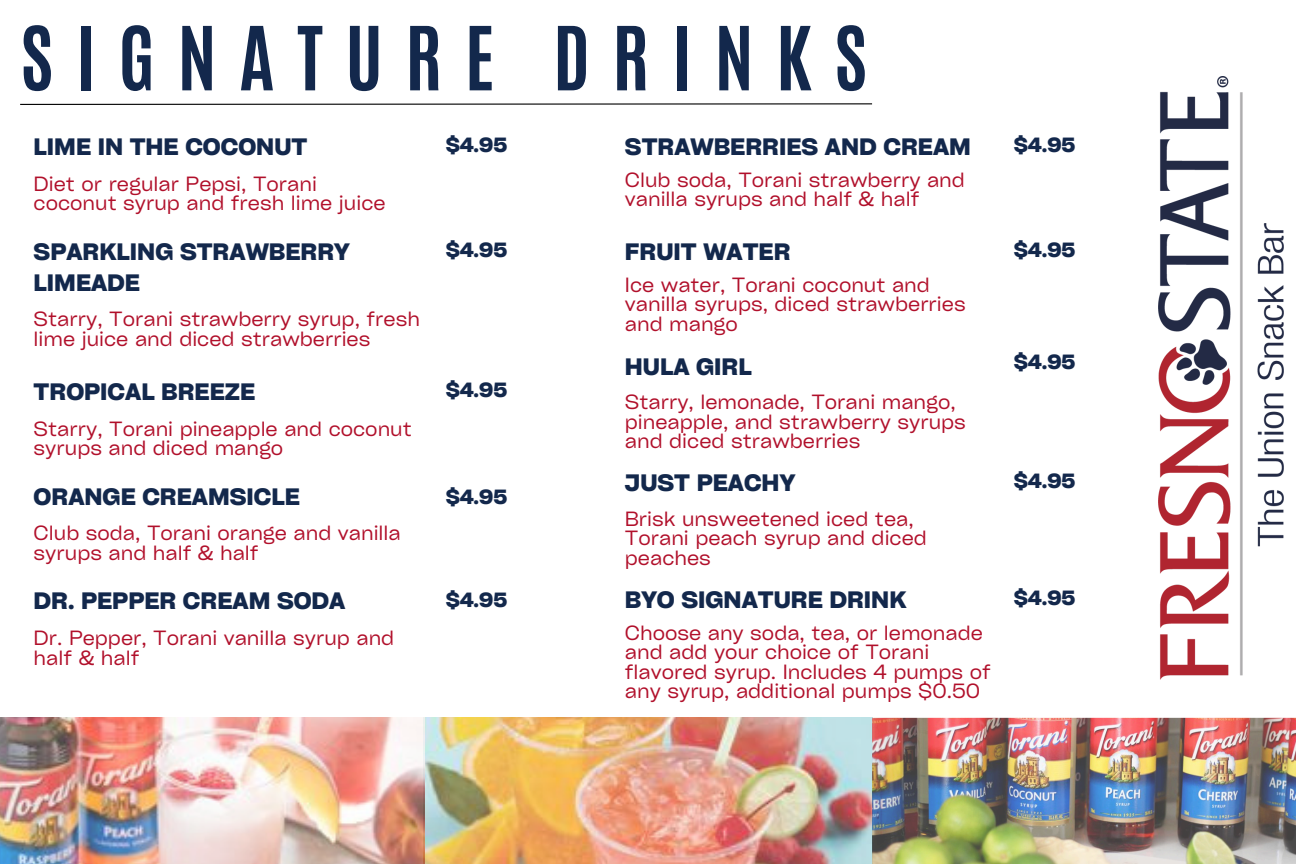
<style>
.page{position:relative;width:1296px;height:864px;background:#fff}
.page>*{position:absolute;margin:0;border:0;box-sizing:border-box;transform-origin:0 0}
.t1{font:700 75px "Antonio";letter-spacing:.3em;color:#13284c}
.t2{font:700 22.75px/31.5px "Cy Grotesk Key";color:#13284c}
.t3{font:19.75px/19.5px "Cy Grotesk Key";color:#b1102b}
.t4{font:700 19.75px "Cy Grotesk Key";color:#13284c}
</style>
<div class="page">
<img style="left:0;top:718px;width:1296px;height:146px">
<svg style="left:20px;top:103px;width:853px;height:2px;background:#6f6f6f"></svg>
<img style="left:1158px;top:76px;width:125px;height:603px">
<h2 class="t1" style="left:20px;top:5px;width:848px">SIGNATURE DRINKS</h2>
<p class="t2" style="left:34px;top:130px;width:275px">LIME IN THE COCONUT</p>
<h3 class="t3" style="left:34px;top:173px;width:353px">Diet or regular Pepsi, Torani coconut syrup and fresh lime juice</h3>
<h2 class="t4" style="left:446px;top:133px;width:63px">$4.95</h2>
<h3 class="t2" style="left:625px;top:130px;width:347px">STRAWBERRIES AND CREAM</h3>
<p class="t3" style="left:625px;top:169px;width:342px">Club soda, Torani strawberry and vanilla syrups and half &amp; half</p>
<h2 class="t4" style="left:1014px;top:133px;width:63px">$4.95</h2>
<h3 class="t2" style="left:34px;top:235px;width:318px">SPARKLING STRAWBERRY<br>LIMEADE</h3>
<p class="t3" style="left:34px;top:309px;width:388px">Starry, Torani strawberry syrup, fresh lime juice and diced strawberries</p>
<p class="t2" style="left:34px;top:375px;width:223px">TROPICAL BREEZE</p>
<h3 class="t3" style="left:34px;top:418px;width:380px">Starry, Torani pineapple and coconut syrups and diced mango</h3>
<h3 class="t2" style="left:34px;top:480px;width:268px">ORANGE CREAMSICLE</h3>
<p class="t3" style="left:34px;top:523px;width:369px">Club soda, Torani orange and vanilla syrups and half &amp; half</p>
<h3 class="t2" style="left:34px;top:585px;width:313px">DR. PEPPER CREAM SODA</h3>
<p class="t3" style="left:34px;top:627px;width:362px">Dr. Pepper, Torani vanilla syrup and half &amp; half</p>
<h2 class="t4" style="left:446px;top:237px;width:63px">$4.95</h2>
<h2 class="t4" style="left:446px;top:377px;width:63px">$4.95</h2>
<h2 class="t4" style="left:446px;top:484px;width:63px">$4.95</h2>
<h2 class="t4" style="left:446px;top:587px;width:63px">$4.95</h2>
<h3 class="t2" style="left:625px;top:235px;width:167px">FRUIT WATER</h3>
<p class="t4" style="left:1014px;top:237px;width:63px">$4.95</p>
<h2 class="t3" style="left:625px;top:274px;width:342px">Ice water, Torani coconut and vanilla syrups, diced strawberries and mango</h2>
<h3 class="t2" style="left:625px;top:350px;width:128px">HULA GIRL</h3>
<p class="t3" style="left:625px;top:391px;width:343px">Starry, lemonade, Torani mango, pineapple, and strawberry syrups and diced strawberries</p>
<h2 class="t4" style="left:1014px;top:349px;width:63px">$4.95</h2>
<h3 class="t2" style="left:625px;top:466px;width:172px">JUST PEACHY</h3>
<p class="t3" style="left:625px;top:508px;width:303px">Brisk unsweetened iced tea,<br>Torani peach syrup and diced peaches</p>
<h3 class="t2" style="left:625px;top:583px;width:283px">BYO SIGNATURE DRINK</h3>
<p class="t3" style="left:625px;top:622px;width:367px">Choose any soda, tea, or lemonade and add your choice of Torani flavored syrup. Includes 4 pumps of any syrup, additional pumps $0.50</p>
<h2 class="t4" style="left:1014px;top:469px;width:63px">$4.95</h2>
<p class="t4" style="left:1014px;top:585px;width:63px">$4.95</p>
</div>
